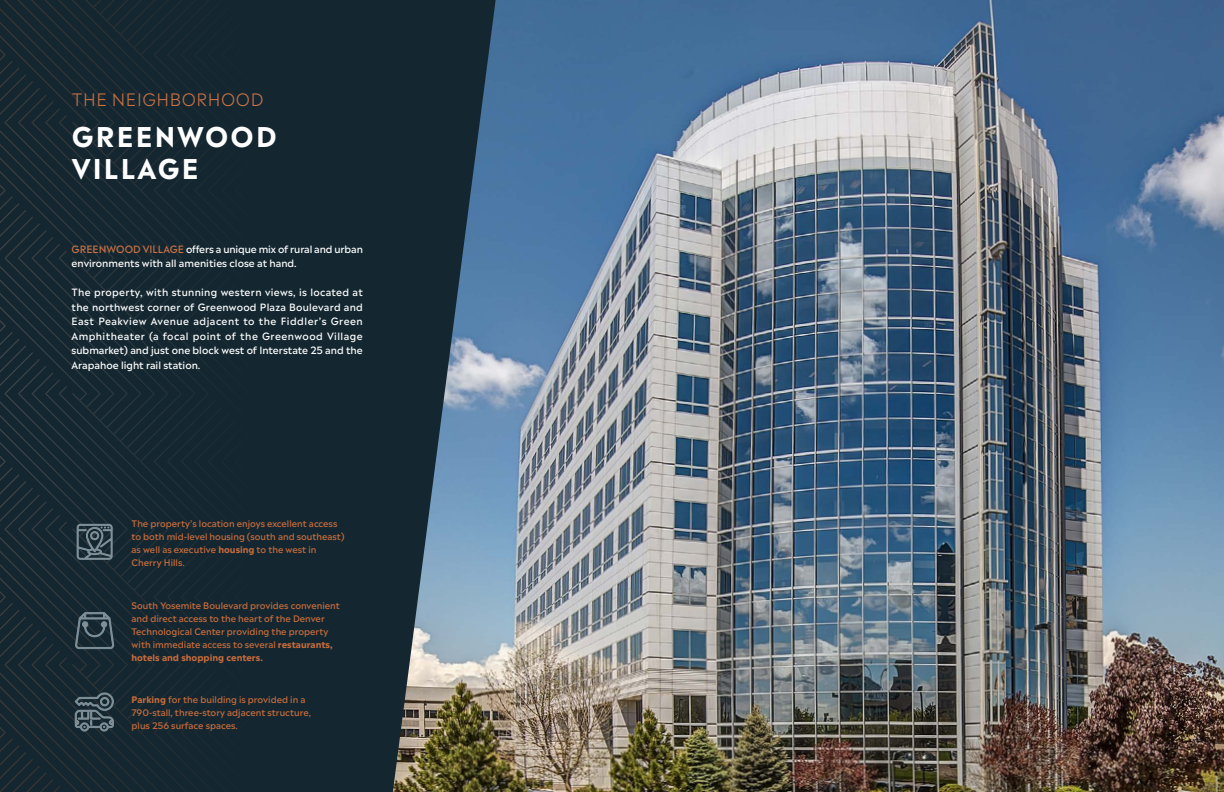
<style>
.page{position:relative;width:1224px;height:792px;background:#fff}
.page>*{position:absolute;margin:0;border:0;box-sizing:border-box;transform-origin:0 0}
.t1{font:700 27px/32.4px "Madera";letter-spacing:.08em;color:#fff}
.t2{font:300 17px "Madera";letter-spacing:.035em;color:#cb7243}
.t3{font:500 10px/14.5px "Madera";color:#fff}
.t4{font:500 9px/13px "Madera";color:#c96c3b}
.s1{color:#cb7243}
.s2{font-weight:700}
</style>
<div class="page">
<img style="left:496px;top:0;width:728px;height:792px">
<svg style="left:277px;top:0;width:219px;height:792px;background:#2c404b"></svg>
<svg style="left:0;top:0;width:277px;height:792px;background:#172932"></svg>
<h2 class="t2" style="left:72px;top:85px;width:193px">THE NEIGHBORHOOD</h2>
<h1 class="t1" style="left:72px;top:117px;width:207px">GREENWOOD<br>VILLAGE</h1>
<p class="t3" style="left:72px;top:240px;width:293px"><span class="s1">GREENWOOD VILLAGE</span> offers a unique mix of rural and urban environments with all amenities close at hand.</p>
<p class="t3" style="left:72px;top:284px;width:293px;text-align:justify">The property, with stunning western views, is located at the northwest corner of Greenwood Plaza Boulevard and East Peakview Avenue adjacent to the Fiddler’s Green Amphitheater (a focal point of the Greenwood Village submarket) and just one block west of Interstate 25 and the Arapahoe light rail station.</p>
<p class="t4" style="left:132px;top:516px;width:215px">The property’s location enjoys excellent access to both mid-level housing (south and southeast) as well as executive <span class="s2">housing</span> to the west in Cherry Hills.</p>
<p class="t4" style="left:132px;top:598px;width:210px">South Yosemite Boulevard provides convenient and direct access to the heart of the Denver Technological Center providing the property with immediate access to several <span class="s2">restaurants, hotels and shopping centers.</span></p>
<p class="t4" style="left:132px;top:692px;width:181px"><span class="s2">Parking</span> for the building is provided in a<br>790-stall, three-story adjacent structure, plus 256 surface spaces.</p>
</div>
